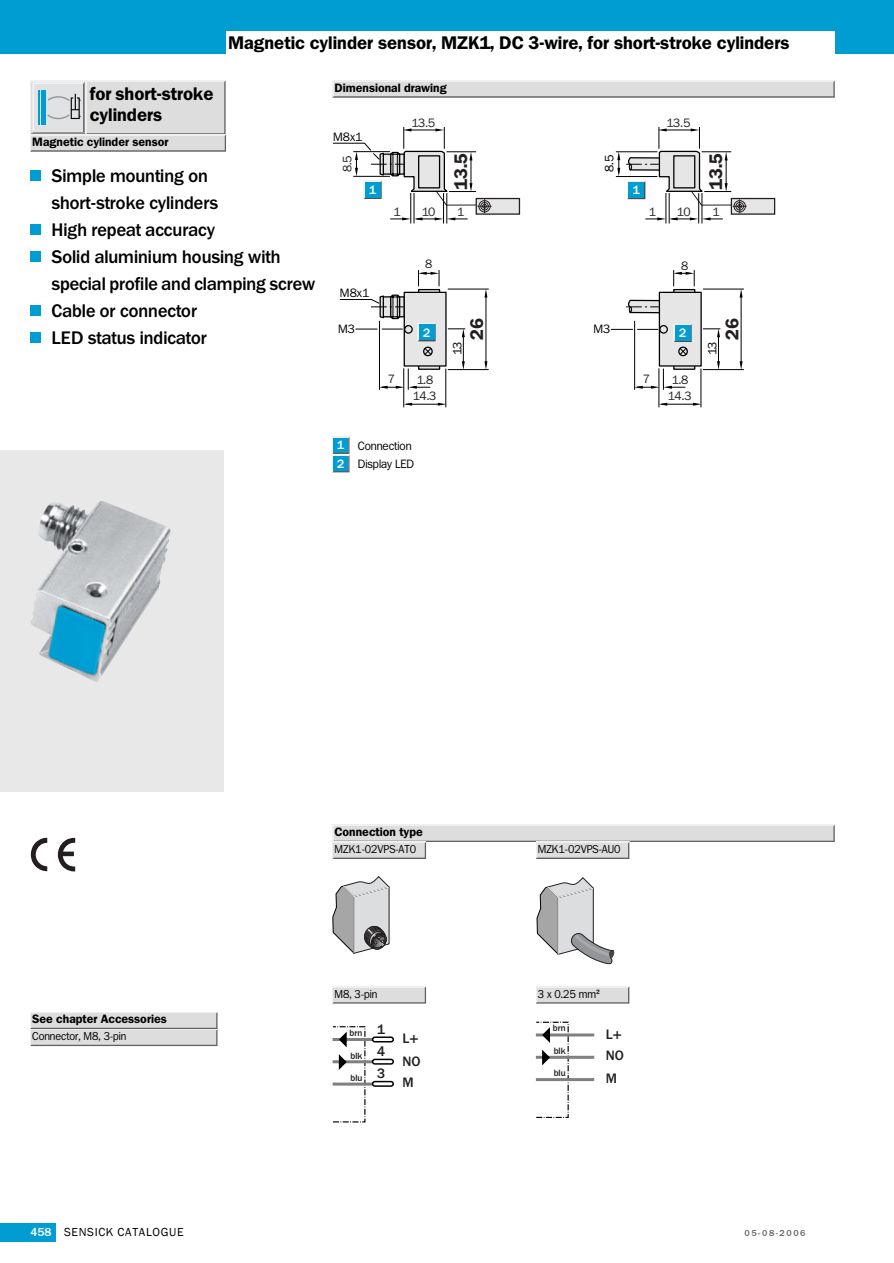
<style>
.page{position:relative;width:894px;height:1263px;background:#fff}
.page>*{position:absolute;margin:0;border:0;box-sizing:border-box;transform-origin:0 0}
.t1{font:500 18px/27px "Franklin ITCBQ";color:#000}
.t2{font:600 18px/21px "Franklin ITCBQ";color:#000}
.t3{font:600 18px "Franklin ITCBQ";letter-spacing:-.005em;color:#231f20}
.t4{font:500 13.5px/22.2px "Franklin ITCBQ";color:#231f20}
.t5{font:600 12px "Franklin ITCBQ";color:#000}
.t6{font:12px "Franklin ITCBQ";letter-spacing:-.04em;color:#231f20}
.t7{font:12px/18.3px "Franklin ITCBQ";letter-spacing:-.005em;color:#000;scale:.95 1}
.t8{font:12px "SICK Franklin";letter-spacing:.055em;color:#000}
.t9{font:12px "Franklin ITCBQ";letter-spacing:-.005em;color:#000}
.t10{font:500 12px "Franklin ITCBQ";color:#fff}
.t11{font:11.4px "Franklin ITCBQ";letter-spacing:-.005em;color:#000;scale:.94 1}
.t12{font:500 9px "Franklin ITCBQ";color:#231f20}
.t13{font:500 9px "SICK Franklin";letter-spacing:.175em;color:#656565}
.s1{font-weight:500;color:#fff}
.s2{font-family:"Arial"}
</style>
<div class="page">
<div style="left:0;top:0;width:893px;height:54px;background:#009dd3"></div>
<div style="left:0;top:1223px;width:56px;height:18px;background:#009dd3"></div>
<div style="left:226px;top:32px;width:608px;height:25px;background:#fff"></div>
<svg style="left:30px;top:81px;width:196px;height:71px;background:#d3d6d8"></svg>
<div style="left:30px;top:170px;width:11px;height:11px;background:#009dd3"></div>
<div style="left:30px;top:224px;width:11px;height:11px;background:#009dd3"></div>
<div style="left:30px;top:251px;width:11px;height:11px;background:#009dd3"></div>
<div style="left:30px;top:305px;width:11px;height:11px;background:#009dd3"></div>
<div style="left:30px;top:332px;width:11px;height:11px;background:#009dd3"></div>
<div style="left:0;top:450px;width:224px;height:342px;background:#e8e8e8"></div>
<img style="left:30px;top:501px;width:141px;height:181px">
<svg style="left:31px;top:838px;width:44px;height:33px"></svg>
<svg style="left:332px;top:81px;width:502px;height:17px;background:#d4d4d4"></svg>
<div style="left:475px;top:198px;width:45px;height:17px;background:#e6e6e6;border:1px solid #231f20"></div>
<hr style="left:403px;top:368px;width:1px;height:39px;background:#000">
<hr style="left:445px;top:369px;width:1px;height:38px;background:#000">
<svg style="left:403px;top:403px;width:9px;height:3px"></svg>
<svg style="left:437px;top:403px;width:9px;height:3px"></svg>
<hr style="left:406px;top:404px;width:34px;height:1px;background:#000">
<svg style="left:332px;top:127px;width:159px;height:263px"></svg>
<svg style="left:626px;top:299px;width:32px;height:15px"></svg>
<div style="left:730px;top:198px;width:44px;height:17px;background:#e6e6e6;border:1px solid #231f20"></div>
<svg style="left:672px;top:289px;width:23px;height:81px"></svg>
<div style="left:658px;top:292px;width:43px;height:75px;background:#e6e6e6;border:1px solid #000"></div>
<svg style="left:678px;top:346px;width:9px;height:10px"></svg>
<svg style="left:679px;top:348px;width:7px;height:7px"></svg>
<div style="left:659px;top:325px;width:8px;height:9px;border:1px solid #000;border-radius:50%"></div>
<hr style="left:615px;top:151px;width:42px;height:1px;background:#000">
<hr style="left:702px;top:289px;width:41px;height:1px;background:#000">
<hr style="left:702px;top:369px;width:41px;height:1px;background:#000">
<hr style="left:615px;top:176px;width:42px;height:1px;background:#000">
<hr style="left:665px;top:193px;width:1px;height:30px;background:#000">
<hr style="left:668px;top:193px;width:1px;height:30px;background:#000">
<hr style="left:698px;top:193px;width:1px;height:30px;background:#000">
<hr style="left:701px;top:193px;width:1px;height:30px;background:#000">
<hr style="left:634px;top:321px;width:1px;height:69px;background:#000">
<hr style="left:658px;top:368px;width:1px;height:39px;background:#000">
<hr style="left:700px;top:369px;width:1px;height:38px;background:#000">
<svg style="left:634px;top:369px;width:50px;height:21px"></svg>
<svg style="left:658px;top:403px;width:9px;height:3px"></svg>
<svg style="left:692px;top:403px;width:9px;height:3px"></svg>
<hr style="left:661px;top:404px;width:34px;height:1px;background:#000">
<svg style="left:673px;top:270px;width:21px;height:16px"></svg>
<svg style="left:739px;top:361px;width:3px;height:9px"></svg>
<svg style="left:739px;top:289px;width:3px;height:8px"></svg>
<hr style="left:740px;top:296px;width:1px;height:68px;background:#000">
<svg style="left:702px;top:328px;width:18px;height:42px"></svg>
<svg style="left:617px;top:152px;width:3px;height:24px"></svg>
<svg style="left:626px;top:127px;width:120px;height:93px"></svg>
<div style="left:628px;top:183px;width:15px;height:15px;background:#009dd3"></div>
<svg style="left:673px;top:324px;width:18px;height:18px"></svg>
<div style="left:674px;top:326px;width:15px;height:15px;background:#009dd3"></div>
<svg style="left:610px;top:329px;width:47px;height:1px"></svg>
<svg style="left:332px;top:437px;width:17px;height:35px"></svg>
<svg style="left:332px;top:876px;width:57px;height:78px"></svg>
<svg style="left:332px;top:986px;width:94px;height:17px;background:#d8d8d8"></svg>
<hr style="left:332px;top:1038px;width:59px;height:3px;background:#808080">
<svg style="left:371px;top:1036px;width:23px;height:6px"></svg>
<hr style="left:332px;top:1060px;width:59px;height:3px;background:#808080">
<hr style="left:332px;top:1082px;width:59px;height:3px;background:#808080">
<svg style="left:371px;top:1058px;width:23px;height:6px"></svg>
<svg style="left:371px;top:1081px;width:23px;height:6px"></svg>
<svg style="left:339px;top:1032px;width:7px;height:15px"></svg>
<svg style="left:338px;top:1054px;width:8px;height:16px"></svg>
<svg style="left:332px;top:825px;width:502px;height:34px"></svg>
<svg style="left:536px;top:877px;width:78px;height:88px"></svg>
<svg style="left:536px;top:986px;width:93px;height:17px;background:#d8d8d8"></svg>
<hr style="left:535px;top:1033px;width:59px;height:3px;background:#808080">
<hr style="left:535px;top:1056px;width:59px;height:3px;background:#808080">
<hr style="left:535px;top:1078px;width:59px;height:3px;background:#808080">
<svg style="left:542px;top:1028px;width:7px;height:14px"></svg>
<svg style="left:542px;top:1049px;width:7px;height:16px"></svg>
<svg style="left:30px;top:1012px;width:187px;height:34px;background:#d4d4d4"></svg>
<p class="t2" style="left:228px;top:34px;width:562px">Magnetic cylinder sensor, MZK1, DC 3-wire, for short-stroke cylinders</p>
<p class="t2" style="left:90px;top:85px;width:125px">for short-stroke cylinders</p>
<p class="t5" style="left:32px;top:137px;width:137px">Magnetic cylinder sensor</p>
<p class="t1" style="left:51px;top:164px;width:265px">Simple mounting on<br>short-stroke cylinders<br>High repeat accuracy<br>Solid aluminium housing with special profile and clamping screw<br>Cable or connector<br>LED status indicator</p>
<p class="t5" style="left:334px;top:83px;width:114px">Dimensional drawing</p>
<p class="t9" style="left:333px;top:132px;width:31px">M8x1</p>
<p class="t6" style="left:342px;top:172px;width:18px;rotate:-90deg">8.5</p>
<p class="t10" style="left:369px;top:185px;width:9px">1</p>
<p class="t6" style="left:411px;top:118px;width:25px">13.5</p>
<p class="t3" style="left:453px;top:190px;width:38px;rotate:-90deg">13.5</p>
<p class="t6" style="left:421px;top:208px;width:15px">10</p>
<p class="t6" style="left:393px;top:208px;width:9px">1</p>
<p class="t6" style="left:457px;top:208px;width:9px">1</p>
<p class="t9" style="left:340px;top:288px;width:31px">M8x1</p>
<p class="t9" style="left:338px;top:324px;width:18px">M3</p>
<p class="t6" style="left:425px;top:259px;width:9px">8</p>
<p class="t6" style="left:387px;top:375px;width:9px">7</p>
<p class="t10" style="left:423px;top:328px;width:9px">2</p>
<p class="t6" style="left:416px;top:376px;width:18px">1.8</p>
<p class="t6" style="left:412px;top:391px;width:25px">14.3</p>
<p class="t9" style="left:452px;top:355px;width:15px;rotate:-90deg">13</p>
<p class="t3" style="left:470px;top:340px;width:23px;rotate:-90deg">26</p>
<p class="t7" style="left:337px;top:438px;width:82px"><span class="s1">1</span> Connection<br><span class="s1">2</span> Display LED</p>
<p class="t9" style="left:604px;top:172px;width:18px;rotate:-90deg">8.5</p>
<p class="t6" style="left:666px;top:118px;width:25px">13.5</p>
<p class="t10" style="left:632px;top:185px;width:9px">1</p>
<p class="t3" style="left:708px;top:190px;width:38px;rotate:-90deg">13.5</p>
<p class="t6" style="left:676px;top:208px;width:15px">10</p>
<p class="t6" style="left:648px;top:208px;width:9px">1</p>
<p class="t6" style="left:712px;top:208px;width:9px">1</p>
<p class="t6" style="left:681px;top:261px;width:9px">8</p>
<p class="t9" style="left:593px;top:324px;width:18px">M3</p>
<p class="t10" style="left:678px;top:328px;width:9px">2</p>
<p class="t6" style="left:642px;top:375px;width:9px">7</p>
<p class="t6" style="left:671px;top:376px;width:18px">1.8</p>
<p class="t6" style="left:667px;top:391px;width:25px">14.3</p>
<p class="t9" style="left:707px;top:355px;width:15px;rotate:-90deg">13</p>
<p class="t3" style="left:725px;top:340px;width:23px;rotate:-90deg">26</p>
<p class="t5" style="left:32px;top:1014px;width:136px">See chapter Accessories</p>
<p class="t11" style="left:32px;top:1032px;width:102px">Connector, M8, 3-pin</p>
<p class="t5" style="left:334px;top:827px;width:90px">Connection type</p>
<p class="t11" style="left:334px;top:844px;width:88px">MZK1-02VPS-AT0</p>
<p class="t11" style="left:334px;top:989px;width:47px">M8, 3-pin</p>
<p class="t12" style="left:349px;top:1029px;width:14px">brn</p>
<p class="t12" style="left:350px;top:1052px;width:13px">blk</p>
<p class="t12" style="left:350px;top:1074px;width:13px">blu</p>
<p class="t4" style="left:377px;top:1019px;width:10px;text-align:justify">1<br>4<br>3</p>
<p class="t4" style="left:402px;top:1028px;width:20px;line-height:23.2px">L+<br>NO</p>
<p class="t4" style="left:402px;top:1073px;width:13px">M</p>
<p class="t11" style="left:537px;top:844px;width:89px">MZK1-02VPS-AU0</p>
<p class="t11" style="left:537px;top:989px;width:67px">3 x 0.25 mm<span class="s2">²</span></p>
<p class="t12" style="left:552px;top:1025px;width:14px">brn</p>
<p class="t12" style="left:553px;top:1047px;width:13px">blk</p>
<p class="t12" style="left:553px;top:1069px;width:13px">blu</p>
<p class="t4" style="left:605px;top:1024px;width:20px">L+<br>NO<br>M</p>
<p class="t8" style="left:30px;top:1225px;width:155px"><span class="s1">458</span> SENSICK CATALOGUE</p>
<p class="t13" style="left:744px;top:1227px;width:62px">05-08-2006</p>
</div>
